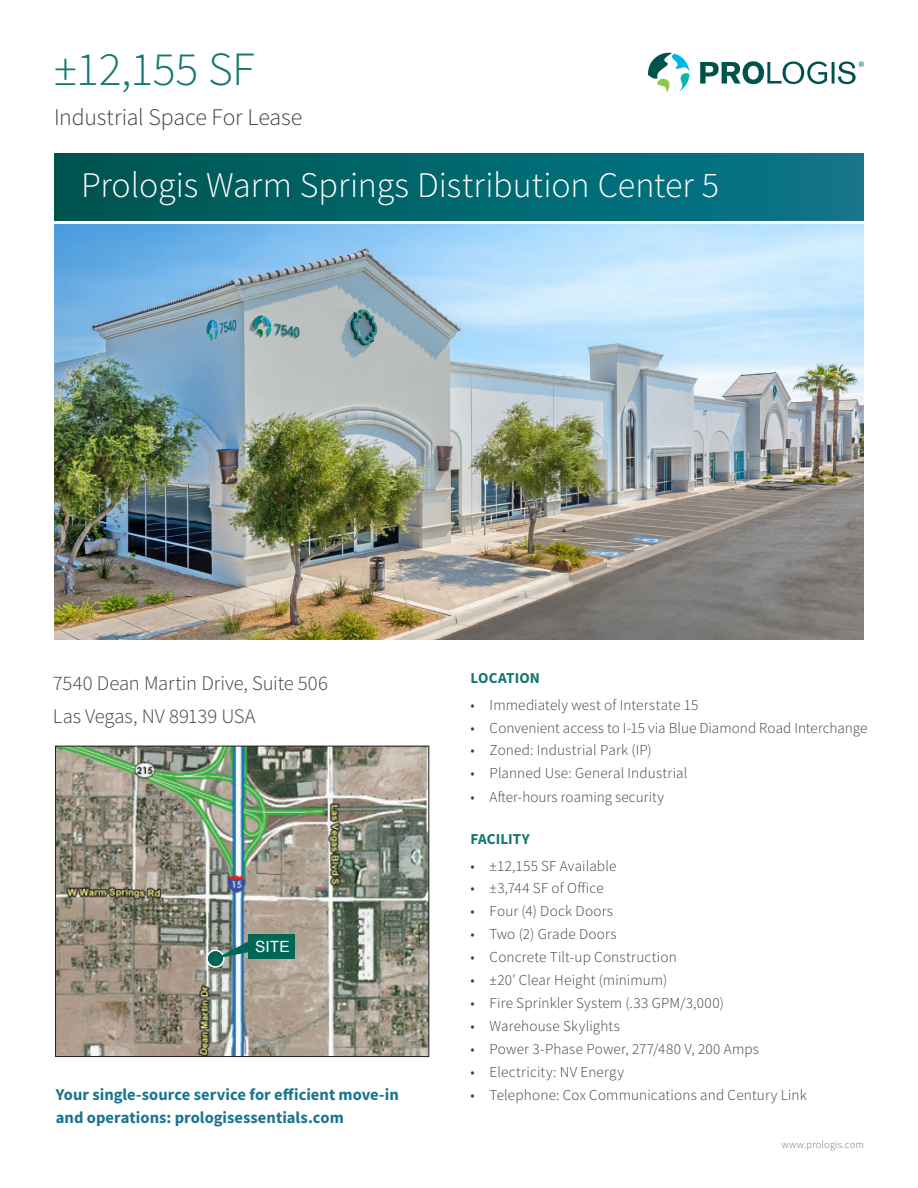
<style>
.page{position:relative;width:918px;height:1188px;background:#fff}
.page>*{position:absolute;margin:0;border:0;box-sizing:border-box;transform-origin:0 0}
.t1{font:300 47.7px "Source Sans Pro";letter-spacing:-.005em;color:#147770}
.t2{font:300 36px "Source Sans Pro";color:#fff}
.t3{font:300 23.85px "Source Sans Pro";letter-spacing:-.01em;color:#414141}
.Address{font:300 20.55px "Source Sans Pro";letter-spacing:-.005em;color:#414141}
.Essentials_text{font:700 16.5px/22.5px "Source Sans Pro";color:#1b758c}
.t4{font:15.45px "Arial";color:#fff}
.t5{font:300 15.15px "Source Sans Pro";letter-spacing:.01em;color:#414141}
.t6{font:700 15.15px "Source Sans Pro";letter-spacing:.005em;color:#147770}
.Footer_Text{font:300 10.5px "Source Sans Pro";letter-spacing:.015em;color:#747576}
</style>
<div class="page">
<div style="left:54px;top:153px;width:810px;height:68px;background:linear-gradient(to right,#00554e,#09788d)"></div>
<svg style="left:648px;top:53px;width:41px;height:40px"></svg>
<svg style="left:700px;top:61px;width:164px;height:23px"></svg>
<img style="left:54px;top:225px;width:810px;height:414px">
<img style="left:57px;top:748px;width:370px;height:307px">
<div style="left:55px;top:746px;width:374px;height:311px;border:1px solid #231f20"></div>
<div style="left:207px;top:950px;width:17px;height:17px;background:#006756;border-radius:50%"></div>
<div style="left:206px;top:950px;width:19px;height:18px;border:2px solid #fff;border-radius:50%"></div>
<svg style="left:215px;top:941px;width:33px;height:18px"></svg>
<div style="left:248px;top:935px;width:47px;height:24px;background:#006756"></div>
<h1 class="t1" style="left:54px;top:40px;width:202px">±12,155 SF</h1>
<h3 class="t3" style="left:54px;top:103px;width:250px">Industrial Space For Lease</h3>
<h2 class="t2" style="left:81px;top:163px;width:640px">Prologis Warm Springs Distribution Center 5</h2>
<p class="Address" style="left:53px;top:670px;width:277px">7540 Dean Martin Drive, Suite 506</p>
<p class="Address" style="left:53px;top:703px;width:204px">Las Vegas, NV 89139 USA</p>
<p class="t4" style="left:255px;top:936px;width:36px">SITE</p>
<p class="Essentials_text" style="left:56px;top:1083px;width:345px">Your single-source service for efficient move-in and operations: prologisessentials.com</p>
<p class="t6" style="left:471px;top:668px;width:71px">LOCATION</p>
<p class="t5" style="left:471px;top:695px;width:229px">• Immediately west of Interstate 15</p>
<p class="t5" style="left:471px;top:718px;width:399px">• Convenient access to I-15 via Blue Diamond Road Interchange</p>
<p class="t5" style="left:471px;top:741px;width:183px">• Zoned: Industrial Park (IP)</p>
<p class="t5" style="left:471px;top:764px;width:218px">• Planned Use: General Industrial</p>
<p class="t5" style="left:471px;top:788px;width:195px">• After-hours roaming security</p>
<p class="t6" style="left:471px;top:829px;width:61px">FACILITY</p>
<p class="t5" style="left:471px;top:856px;width:147px">• ±12,155 SF Available</p>
<p class="t5" style="left:471px;top:879px;width:135px">• ±3,744 SF of Office</p>
<p class="t5" style="left:471px;top:902px;width:144px">• Four (4) Dock Doors</p>
<p class="t5" style="left:471px;top:925px;width:148px">• Two (2) Grade Doors</p>
<p class="t5" style="left:471px;top:948px;width:208px">• Concrete Tilt-up Construction</p>
<p class="t5" style="left:471px;top:971px;width:198px">• ±20’ Clear Height (minimum)</p>
<p class="t5" style="left:471px;top:994px;width:255px">• Fire Sprinkler System (.33 GPM/3,000)</p>
<p class="t5" style="left:471px;top:1017px;width:151px">• Warehouse Skylights</p>
<p class="t5" style="left:471px;top:1040px;width:290px">• Power 3-Phase Power, 277/480 V, 200 Amps</p>
<p class="t5" style="left:471px;top:1063px;width:155px">• Electricity: NV Energy</p>
<p class="t5" style="left:471px;top:1086px;width:338px">• Telephone: Cox Communications and Century Link</p>
<p class="Footer_Text" style="left:782px;top:1138px;width:84px">www.prologis.com</p>
</div>
